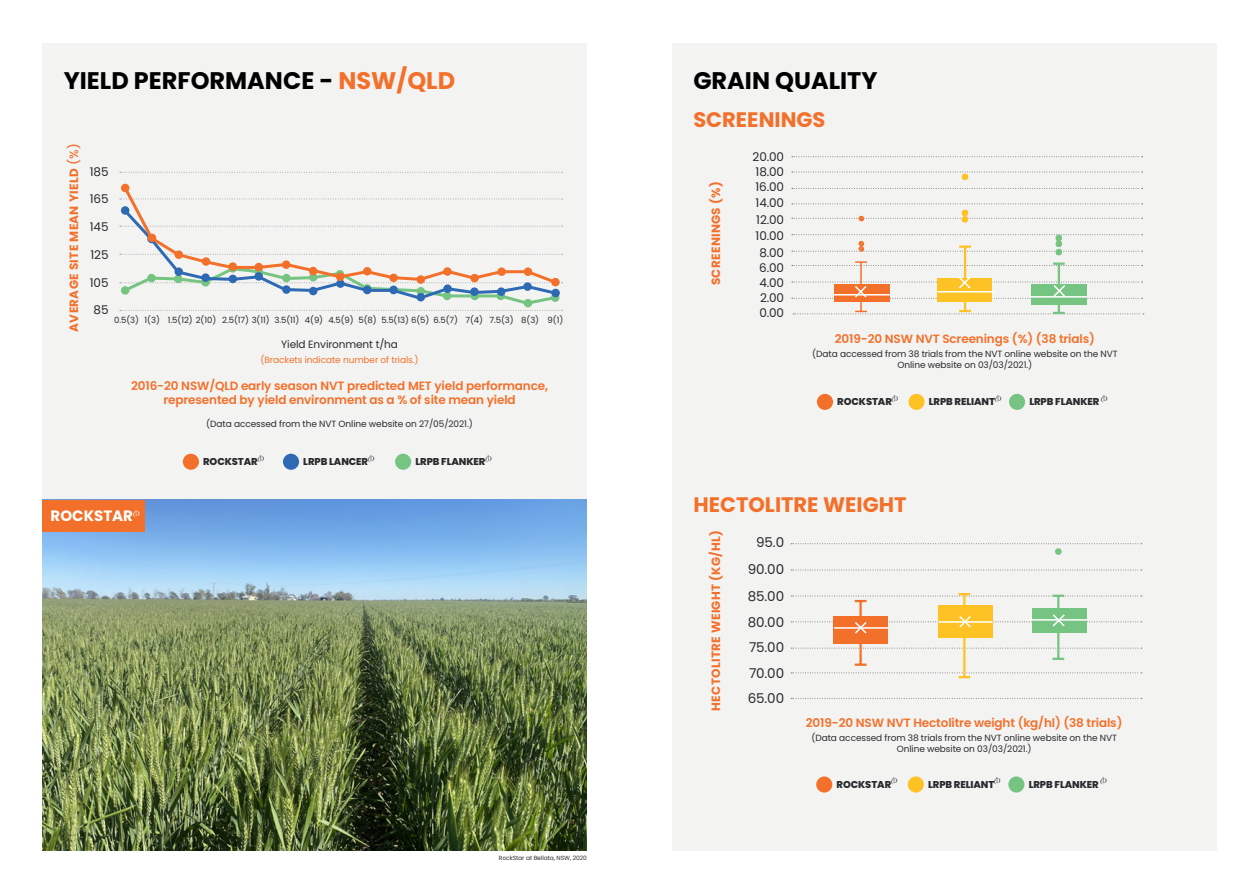
<style>
.page{position:relative;width:1259px;height:893px;background:#fff}
.page>*{position:absolute;margin:0;border:0;box-sizing:border-box;transform-origin:0 0}
.t1{font:700 24px "Poppins";color:#000}
.t2{font:700 21px "Poppins";color:#f3702b}
.t3{font:700 15px "Poppins";color:#fff}
.t4{font:13.5px/25.5px "Poppins";letter-spacing:-.01em;color:#282a2d;text-align:justify}
.t5{font:600 12px/14.4px "Poppins";letter-spacing:-.01em;color:#f3702b;text-align:center}
.t6{font:12px/15px "Poppins";letter-spacing:-.01em;color:#282a2d;text-align:justify}
.t7{font:700 12px "Poppins";letter-spacing:.025em;color:#f3702b}
.t8{font:10.5px "Poppins";letter-spacing:-.01em;color:#282a2d}
.t9{font:800 9.9px "Poppins";letter-spacing:-.01em;color:#282a2d}
.t10{font:9px/10.8px "Poppins";letter-spacing:-.01em;color:#282a2d;text-align:center}
.t11{font:9px "Poppins";letter-spacing:-.01em;color:#f3702b}
.t12{font:8.55px "Poppins";letter-spacing:-.01em;color:#282a2d}
.t13{font:8.4px "Plant Breeders Webfont";color:#282a2d}
.t14{font:6px "Poppins";letter-spacing:-.01em;color:#282a2d}
.s1{color:#f3702b}
.s2{font-weight:500}
</style>
<div class="page">
<div style="left:43px;top:43px;width:544px;height:807px;background:#f3f3f2"></div>
<div style="left:183px;top:454px;width:16px;height:16px;background:#f3702b;border-radius:50%"></div>
<div style="left:283px;top:454px;width:16px;height:16px;background:#2e6ab4;border-radius:50%"></div>
<div style="left:395px;top:454px;width:16px;height:16px;background:#75c482;border-radius:50%"></div>
<img style="left:43px;top:500px;width:544px;height:350px">
<svg style="left:120px;top:172px;width:442px;height:1px"></svg>
<svg style="left:120px;top:184px;width:442px;height:127px"></svg>
<div style="left:121px;top:184px;width:8px;height:8px;background:#f3702b;border-radius:50%"></div>
<div style="left:148px;top:234px;width:8px;height:8px;background:#f3702b;border-radius:50%"></div>
<div style="left:174px;top:250px;width:9px;height:9px;background:#f3702b;border-radius:50%"></div>
<div style="left:202px;top:257px;width:8px;height:9px;background:#f3702b;border-radius:50%"></div>
<div style="left:228px;top:262px;width:9px;height:9px;background:#f3702b;border-radius:50%"></div>
<div style="left:254px;top:263px;width:9px;height:8px;background:#f3702b;border-radius:50%"></div>
<div style="left:282px;top:260px;width:8px;height:9px;background:#f3702b;border-radius:50%"></div>
<div style="left:309px;top:267px;width:8px;height:8px;background:#f3702b;border-radius:50%"></div>
<div style="left:336px;top:273px;width:8px;height:8px;background:#f3702b;border-radius:50%"></div>
<div style="left:363px;top:267px;width:8px;height:9px;background:#f3702b;border-radius:50%"></div>
<div style="left:389px;top:274px;width:9px;height:8px;background:#f3702b;border-radius:50%"></div>
<div style="left:416px;top:275px;width:9px;height:9px;background:#f3702b;border-radius:50%"></div>
<div style="left:443px;top:267px;width:8px;height:9px;background:#f3702b;border-radius:50%"></div>
<div style="left:470px;top:274px;width:9px;height:8px;background:#f3702b;border-radius:50%"></div>
<div style="left:497px;top:267px;width:9px;height:9px;background:#f3702b;border-radius:50%"></div>
<div style="left:524px;top:267px;width:8px;height:9px;background:#f3702b;border-radius:50%"></div>
<div style="left:551px;top:278px;width:8px;height:8px;background:#f3702b;border-radius:50%"></div>
<div style="left:672px;top:43px;width:544px;height:807px;background:#f3f3f2"></div>
<div style="left:938px;top:606px;width:54px;height:32px;background:#fec225"></div>
<svg style="left:791px;top:648px;width:351px;height:1px"></svg>
<svg style="left:791px;top:698px;width:351px;height:1px"></svg>
<svg style="left:791px;top:570px;width:351px;height:1px"></svg>
<hr style="left:963px;top:594px;width:2px;height:83px;background:#fec225">
<svg style="left:791px;top:672px;width:351px;height:6px"></svg>
<div style="left:833px;top:616px;width:55px;height:27px;background:#f3702b"></div>
<hr style="left:859px;top:601px;width:2px;height:64px;background:#f3702b">
<svg style="left:854px;top:664px;width:12px;height:2px"></svg>
<hr style="left:1057px;top:596px;width:2px;height:63px;background:#75c482">
<svg style="left:791px;top:593px;width:351px;height:9px"></svg>
<svg style="left:1052px;top:658px;width:12px;height:2px"></svg>
<div style="left:1031px;top:609px;width:55px;height:24px;background:#75c482"></div>
<svg style="left:791px;top:613px;width:351px;height:22px"></svg>
<hr style="left:1029px;top:619px;width:58px;height:2px;background:#fff">
<svg style="left:791px;top:543px;width:351px;height:12px"></svg>
<svg style="left:792px;top:188px;width:350px;height:1px"></svg>
<svg style="left:792px;top:156px;width:350px;height:1px"></svg>
<div style="left:1009px;top:394px;width:16px;height:16px;background:#75c482;border-radius:50%"></div>
<div style="left:908px;top:394px;width:16px;height:16px;background:#fec225;border-radius:50%"></div>
<div style="left:817px;top:394px;width:16px;height:16px;background:#f3702b;border-radius:50%"></div>
<hr style="left:964px;top:247px;width:2px;height:64px;background:#fec225">
<div style="left:937px;top:278px;width:55px;height:24px;background:#fec225"></div>
<svg style="left:792px;top:172px;width:350px;height:9px"></svg>
<div style="left:834px;top:284px;width:55px;height:18px;background:#f3702b"></div>
<hr style="left:860px;top:262px;width:1px;height:49px;background:#f3702b">
<svg style="left:792px;top:203px;width:350px;height:20px"></svg>
<div style="left:43px;top:500px;width:102px;height:32px;background:#f3702b"></div>
<hr style="left:1057px;top:264px;width:3px;height:49px;background:#75c482">
<svg style="left:793px;top:310px;width:351px;height:5px"></svg>
<div style="left:1031px;top:285px;width:55px;height:20px;background:#75c482"></div>
<svg style="left:792px;top:275px;width:350px;height:24px"></svg>
<hr style="left:1029px;top:296px;width:58px;height:2px;background:#fff">
<svg style="left:792px;top:234px;width:350px;height:32px"></svg>
<div style="left:1008px;top:776px;width:16px;height:17px;background:#75c482;border-radius:50%"></div>
<div style="left:907px;top:776px;width:17px;height:17px;background:#fec225;border-radius:50%"></div>
<div style="left:816px;top:776px;width:16px;height:17px;background:#f3702b;border-radius:50%"></div>
<h1 class="t1" style="left:64px;top:67px;width:393px">YIELD PERFORMANCE - <span class="s1">NSW/QLD</span></h1>
<h3 class="t7" style="left:67px;top:332px;width:190px;rotate:-90deg">AVERAGE SITE MEAN YIELD <span class="s2">(%)</span></h3>
<h3 class="t6" style="left:90px;top:164px;width:20px">185</h3>
<h3 class="t6" style="left:90px;top:192px;width:20px">165</h3>
<h3 class="t6" style="left:90px;top:220px;width:20px">145</h3>
<h3 class="t6" style="left:91px;top:247px;width:20px">125</h3>
<h3 class="t6" style="left:90px;top:275px;width:20px">105</h3>
<h3 class="t6" style="left:94px;top:303px;width:16px">85</h3>
<p class="t12" style="left:114px;top:315px;width:450px">0.5(3) 1(3) 1.5(12) 2(10) 2.5(17) 3(11) 3.5(11) 4(9) 4.5(9) 5(8) 5.5(13) 6(5) 6.5(7) 7(4) 7.5(3) 8(3) 9(1)</p>
<p class="t8" style="left:281px;top:338px;width:118px">Yield Environment t/ha</p>
<p class="t11" style="left:260px;top:355px;width:160px">(Brackets indicate number of trials.)</p>
<h3 class="t5" style="left:131px;top:379px;width:418px">2016-20 NSW/QLD early season NVT predicted MET yield performance, represented by yield environment as a % of site mean yield</h3>
<p class="t10" style="left:206px;top:418px;width:268px">(Data accessed from the NVT Online website on 27/05/2021.)</p>
<p class="t9" style="left:203px;top:456px;width:56px">ROCKSTAR</p>
<p class="t13" style="left:258px;top:453px;width:8px">P</p>
<p class="t9" style="left:303px;top:456px;width:66px">LRPB LANCER</p>
<p class="t13" style="left:368px;top:453px;width:8px">P</p>
<p class="t13" style="left:485px;top:453px;width:8px">P</p>
<p class="t9" style="left:415px;top:456px;width:71px">LRPB FLANKER</p>
<h3 class="t3" style="left:51px;top:507px;width:90px">ROCKSTAR<sup>P</sup></h3>
<p class="t14" style="left:499px;top:854px;width:90px">RockStar at Bellata, NSW, 2020</p>
<h1 class="t1" style="left:693px;top:67px;width:186px">GRAIN QUALITY</h1>
<h2 class="t2" style="left:693px;top:107px;width:134px">SCREENINGS</h2>
<h3 class="t7" style="left:709px;top:285px;width:105px;rotate:-90deg">SCREENINGS (%)</h3>
<h3 class="t6" style="left:752px;top:149px;width:33px">20.00<br>18.00<br>16.00</h3>
<h3 class="t6" style="left:755px;top:195px;width:30px;line-height:16.5px;text-align:center">14.00<br>12.00<br>10.00<br>8.00</h3>
<h3 class="t6" style="left:759px;top:260px;width:26px">6.00<br>4.00<br>2.00<br>0.00</h3>
<h3 class="t5" style="left:835px;top:332px;width:262px">2019-20 NSW NVT Screenings (%) (38 trials)</h3>
<p class="t10" style="left:812px;top:349px;width:307px">(Data accessed from 38 trials from the NVT online website on the NVT<br>Online website on 03/03/2021.)</p>
<p class="t9" style="left:837px;top:396px;width:56px">ROCKSTAR</p>
<p class="t13" style="left:892px;top:394px;width:8px">P</p>
<p class="t13" style="left:995px;top:394px;width:8px">P</p>
<p class="t9" style="left:929px;top:396px;width:68px">LRPB RELIANT</p>
<p class="t13" style="left:1101px;top:394px;width:8px">P</p>
<p class="t9" style="left:1029px;top:396px;width:71px">LRPB FLANKER</p>
<h2 class="t2" style="left:693px;top:492px;width:215px">HECTOLITRE WEIGHT</h2>
<h3 class="t7" style="left:709px;top:711px;width:182px;rotate:-90deg">HECTOLITRE WEIGHT (KG/HL)</h3>
<h3 class="t5" style="left:806px;top:715px;width:318px">2019-20 NSW NVT Hectolitre weight (kg/hl) (38 trials)</h3>
<h3 class="t4" style="left:748px;top:529px;width:38px;line-height:27px;text-indent:8px">95.0<br>90.00<br>85.00</h3>
<h3 class="t4" style="left:748px;top:609px;width:38px">80.00<br>75.00<br>70.00<br>65.00</h3>
<p class="t10" style="left:811px;top:732px;width:307px">(Data accessed from 38 trials from the NVT online website on the NVT<br>Online website on 03/03/2021.)</p>
<p class="t9" style="left:836px;top:779px;width:56px">ROCKSTAR</p>
<p class="t13" style="left:891px;top:776px;width:8px">P</p>
<p class="t13" style="left:994px;top:776px;width:8px">P</p>
<p class="t9" style="left:928px;top:779px;width:68px">LRPB RELIANT</p>
<p class="t13" style="left:1100px;top:776px;width:8px">P</p>
<p class="t9" style="left:1028px;top:779px;width:71px">LRPB FLANKER</p>
</div>
